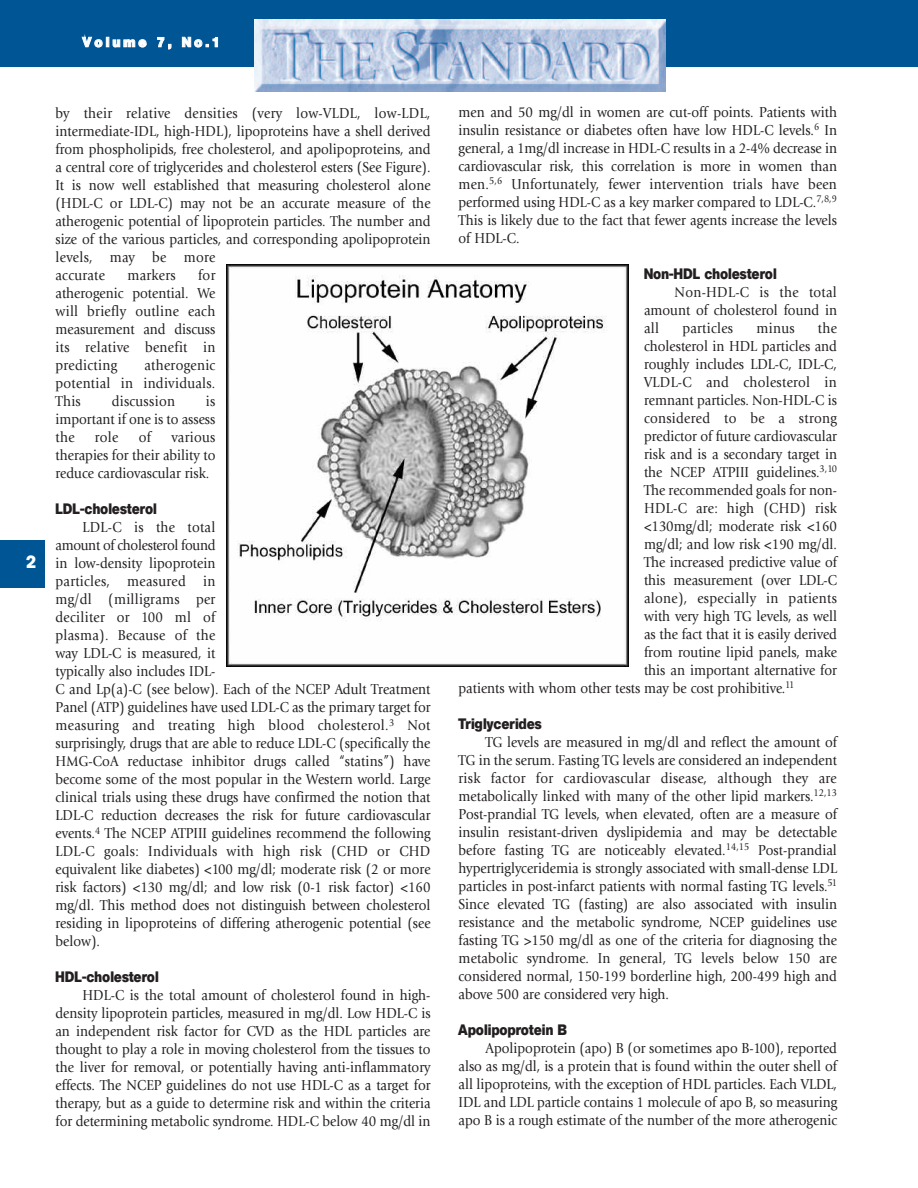
<style>
.page{position:relative;width:918px;height:1188px;background:#fff}
.page>*{position:absolute;margin:0;border:0;box-sizing:border-box;transform-origin:0 0}
.t1{font:700 18px "Agba";color:#fff}
.t2{font:15px/18px "Giovanni";color:#231f20;text-align:justify;scale:.9 1}
.t3{font:15px "Giovanni";letter-spacing:.02em;color:#231f20;scale:.9 1}
.t4{font:700 15px "Agba";color:#231f20;scale:.9 1}
.t5{font:700 13.5px "Agba";letter-spacing:.23em;color:#fff}
</style>
<div class="page">
<div style="left:0;top:0;width:918px;height:68px;background:#005595"></div>
<div style="left:0;top:540px;width:45px;height:47px;background:#005595"></div>
<img style="left:255px;top:20px;width:410px;height:72px">
<img style="left:226px;top:265px;width:402px;height:402px">
<p class="t5" style="left:83px;top:37px;width:139px">Volume 7, No.1</p>
<p class="t1" style="left:26px;top:555px;width:12px">2</p>
<p class="t2" style="left:56px;top:106px;width:418px;text-align:left">by their relative densities (very low-VLDL, low-LDL, intermediate-IDL, high-HDL), lipoproteins have a shell derived from phospholipids, free cholesterol, and apolipoproteins, and a central core of triglycerides and cholesterol esters (See Figure).<br>It is now well established that measuring cholesterol alone (HDL-C or LDL-C) may not be an accurate measure of the atherogenic potential of lipoprotein particles. The number and size of the various particles, and corresponding apolipoprotein levels, may be more<br>accurate</p>
<p class="t2" style="left:56px;top:268px;width:179px;text-indent:143px">for atherogenic potential. We will briefly outline each measurement and discuss its relative benefit in predicting</p>
<p class="t3" style="left:127px;top:270px;width:55px">markers</p>
<p class="t2" style="left:56px;top:358px;width:179px;text-indent:89px">atherogenic potential in individuals.<br>This</p>
<p class="t3" style="left:112px;top:396px;width:72px">discussion</p>
<p class="t2" style="left:56px;top:394px;width:179px;text-indent:150px">is important if one is to assess the</p>
<p class="t2" style="left:95px;top:430px;width:28px">role</p>
<p class="t2" style="left:139px;top:430px;width:15px">of</p>
<p class="t2" style="left:56px;top:430px;width:179px;text-indent:116px">various therapies for their ability to reduce cardiovascular risk.</p>
<p class="t4" style="left:56px;top:504px;width:114px">LDL-cholesterol</p>
<p class="t2" style="left:55px;top:520px;width:418px;text-align:left;text-indent:27px">LDL-C is the total<br>amount of cholesterol found<br>in low-density lipoprotein<br>particles, measured in<br>mg/dl (milligrams per<br>deciliter or 100 ml of<br>plasma). Because of the<br>way LDL-C is measured, it<br>typically also includes IDL-<br>C and Lp(a)-C (see below). Each of the NCEP Adult Treatment Panel (ATP) guidelines have used LDL-C as the primary target for measuring and treating high blood cholesterol.<sup>3</sup> Not surprisingly, drugs that are able to reduce LDL-C (specifically the HMG-CoA reductase inhibitor drugs called “statins”) have become some of the most popular in the Western world. Large clinical trials using these drugs have confirmed the notion that LDL-C reduction decreases the risk for future cardiovascular events.<sup>4</sup> The NCEP ATPIII guidelines recommend the following LDL-C goals: Individuals with high risk (CHD or CHD equivalent like diabetes) &lt;100 mg/dl; moderate risk (2 or more risk factors) &lt;130 mg/dl; and low risk (0-1 risk factor) &lt;160 mg/dl. This method does not distinguish between cholesterol residing in lipoproteins of differing atherogenic potential (see below).</p>
<p class="t4" style="left:56px;top:972px;width:116px">HDL-cholesterol</p>
<p class="t2" style="left:56px;top:988px;width:418px;text-indent:27px">HDL-C is the total amount of cholesterol found in high&shy;density lipoprotein particles, measured in mg/dl. Low HDL-C is an independent risk factor for CVD as the HDL particles are thought to play a role in moving cholesterol from the tissues to the liver for removal, or potentially having anti-inflammatory effects. The NCEP guidelines do not use HDL-C as a target for therapy, but as a guide to determine risk and within the criteria for determining metabolic syndrome. HDL-C below 40 mg/dl in</p>
<p class="t2" style="left:459px;top:104px;width:422px">men and 50 mg/dl in women are cut-off points. Patients with insulin resistance or diabetes often have low HDL-C levels.<sup>6</sup> In general, a 1mg/dl increase in HDL-C results in a 2-4% decrease in cardiovascular risk, this correlation is more in women than men.<sup>5,6</sup> Unfortunately, fewer intervention trials have been performed using HDL-C as a key marker compared to LDL-C.<sup>7,8,9<br></sup>This is likely due to the fact that fewer agents increase the levels of HDL-C.</p>
<p class="t4" style="left:644px;top:268px;width:149px">Non-HDL cholesterol</p>
<p class="t2" style="left:644px;top:284px;width:216px;text-indent:30px">Non-HDL-C is the total amount of cholesterol found in all</p>
<p class="t3" style="left:682px;top:322px;width:58px">particles</p>
<p class="t2" style="left:756px;top:320px;width:44px">minus</p>
<p class="t2" style="left:818px;top:320px;width:23px">the</p>
<p class="t2" style="left:644px;top:338px;width:216px">cholesterol in HDL particles and</p>
<p class="t2" style="left:644px;top:356px;width:216px">roughly includes LDL-C, IDL-C,</p>
<p class="t3" style="left:644px;top:376px;width:216px">VLDL-C and cholesterol in</p>
<p class="t2" style="left:644px;top:392px;width:216px">remnant particles. Non-HDL-C is</p>
<p class="t3" style="left:644px;top:412px;width:216px">considered to be a strong</p>
<p class="t2" style="left:644px;top:428px;width:216px">predictor of future cardiovascular</p>
<p class="t2" style="left:644px;top:446px;width:216px">risk and is a secondary target in</p>
<p class="t2" style="left:644px;top:464px;width:216px">the NCEP ATPIII guidelines.<sup>3,10</sup></p>
<p class="t2" style="left:644px;top:482px;width:216px">The recommended goals for non-</p>
<p class="t3" style="left:644px;top:502px;width:216px">HDL-C are: high (CHD) risk</p>
<p class="t2" style="left:644px;top:518px;width:216px">&lt;130mg/dl; moderate risk &lt;160</p>
<p class="t2" style="left:644px;top:536px;width:216px">mg/dl; and low risk &lt;190 mg/dl.</p>
<p class="t2" style="left:644px;top:554px;width:216px">The increased predictive value of</p>
<p class="t2" style="left:644px;top:572px;width:216px">this measurement (over LDL-C</p>
<p class="t3" style="left:644px;top:592px;width:216px">alone), especially in patients</p>
<p class="t2" style="left:644px;top:608px;width:216px">with very high TG levels, as well</p>
<p class="t2" style="left:644px;top:626px;width:216px">as the fact that it is easily derived</p>
<p class="t2" style="left:644px;top:644px;width:216px">from routine lipid panels, make</p>
<p class="t2" style="left:644px;top:662px;width:216px">this an important alternative for</p>
<p class="t2" style="left:459px;top:680px;width:375px">patients with whom other tests may be cost prohibitive.<sup>11</sup></p>
<p class="t4" style="left:459px;top:718px;width:94px">Triglycerides</p>
<p class="t2" style="left:459px;top:734px;width:422px;text-indent:27px">TG levels are measured in mg/dl and reflect the amount of TG in the serum. Fasting TG levels are considered an independent risk factor for cardiovascular disease, although they are metabolically linked with many of the other lipid markers.<sup>12,13<br></sup>Post-prandial TG levels, when elevated, often are a measure of insulin resistant-driven dyslipidemia and may be detectable before fasting TG are noticeably elevated.<sup>14,15</sup> Post-prandial hypertriglyceridemia is strongly associated with small-dense LDL particles in post-infarct patients with normal fasting TG levels.<sup>51<br></sup>Since elevated TG (fasting) are also associated with insulin resistance and the metabolic syndrome, NCEP guidelines use fasting TG &gt;150 mg/dl as one of the criteria for diagnosing the metabolic syndrome. In general, TG levels below 150 are considered normal, 150-199 borderline high, 200-499 high and above 500 are considered very high.</p>
<p class="t4" style="left:459px;top:1024px;width:122px">Apolipoprotein B</p>
<p class="t2" style="left:459px;top:1040px;width:422px;text-indent:27px">Apolipoprotein (apo) B (or sometimes apo B-100), reported also as mg/dl, is a protein that is found within the outer shell of all lipoproteins, with the exception of HDL particles. Each VLDL, IDL and LDL particle contains 1 molecule of apo B, so measuring apo B is a rough estimate of the number of the more atherogenic</p>
</div>
